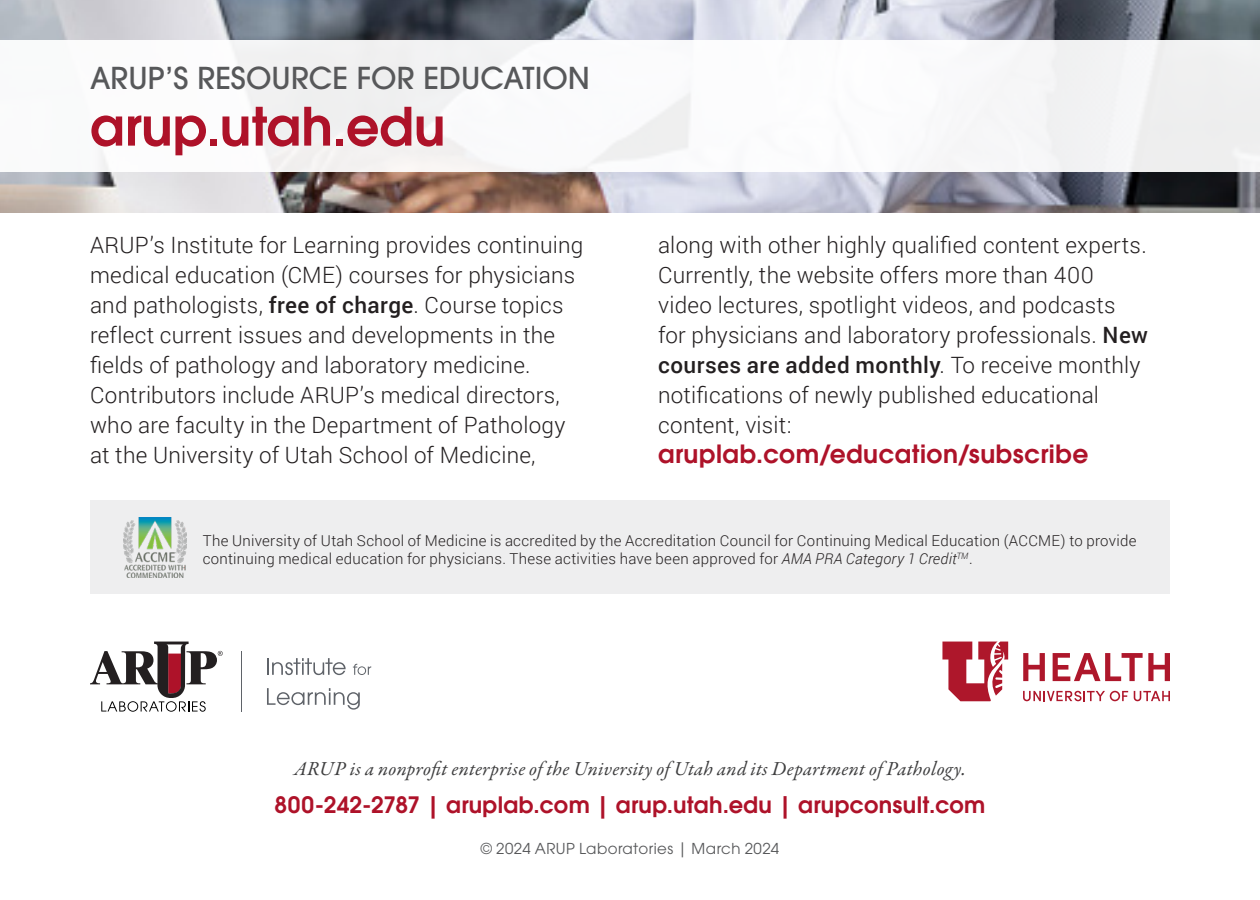
<style>
.page{position:relative;width:1260px;height:900px;background:#fff}
.page>*{position:absolute;margin:0;border:0;box-sizing:border-box;transform-origin:0 0}
.t1{font:600 52.5px "ITC Avant Garde Std";color:#ae1229}
.t2{font:500 30px "ITC Avant Garde Std";color:#57585a}
.t3{font:600 25px "ITC Avant Garde Std";letter-spacing:.02em;color:#ae1229}
.t4{font:300 22.5px/30px "Roboto";letter-spacing:.01em;color:#231f20}
.t5{font:600 22.5px "ITC Avant Garde Std";letter-spacing:.015em;color:#ae1229}
.t6{font:italic 20px "Garamond Premr Pro";letter-spacing:.015em;color:#3e3e3f}
.t7{font:300 15px/18px "Roboto";letter-spacing:.02em;color:#231f20}
.t8{font:15px "ITC Avant Garde Std";letter-spacing:.03em;color:#57585a}
.s1{font-weight:500}
.s2{font-style:italic}
</style>
<div class="page">
<img style="left:0;top:0;width:1260px;height:212px">
<div style="left:90px;top:501px;width:1080px;height:93px;background:#eeeeef"></div>
<img style="left:124px;top:518px;width:62px;height:59px">
<svg style="left:267px;top:658px;width:79px;height:17px"></svg>
<svg style="left:353px;top:664px;width:18px;height:11px"></svg>
<svg style="left:267px;top:688px;width:93px;height:22px"></svg>
<hr style="left:242px;top:651px;width:1px;height:61px;background:#5f6369">
<svg style="left:90px;top:642px;width:133px;height:70px"></svg>
<svg style="left:1023px;top:653px;width:22px;height:28px"></svg>
<svg style="left:1053px;top:653px;width:117px;height:28px"></svg>
<svg style="left:1023px;top:691px;width:105px;height:10px"></svg>
<svg style="left:1134px;top:691px;width:36px;height:10px"></svg>
<svg style="left:942px;top:642px;width:67px;height:59px"></svg>
<div style="left:0;top:41px;width:1260px;height:131px;background:#fff"></div>
<p class="t2" style="left:90px;top:59px;width:502px">ARUP’S RESOURCE FOR EDUCATION</p>
<p class="t1" style="left:90px;top:92px;width:357px">arup.utah.edu</p>
<p class="t4" style="left:90px;top:229px;width:495px">ARUP’s Institute for Learning provides continuing medical education (CME) courses for physicians and pathologists, <span class="s1">free of charge</span>. Course topics reflect current issues and developments in the fields of pathology and laboratory medicine.<br>Contributors include ARUP’s medical directors, who are faculty in the Department of Pathology at the University of Utah School of Medicine,</p>
<p class="t4" style="left:658px;top:229px;width:491px">along with other highly qualified content experts.<br>Currently, the website offers more than 400 video lectures, spotlight videos, and podcasts for physicians and laboratory professionals. <span class="s1">New courses are added monthly</span>. To receive monthly notifications of newly published educational content, visit:</p>
<p class="t3" style="left:658px;top:437px;width:432px">aruplab.com/education/subscribe</p>
<p class="t7" style="left:203px;top:531px;width:935px">The University of Utah School of Medicine is accredited by the Accreditation Council for Continuing Medical Education (ACCME) to provide continuing medical education for physicians. These activities have been approved for <span class="s2">AMA PRA Category 1 Credit</span><sup>TM</sup>.</p>
<p class="t6" style="left:294px;top:756px;width:674px">ARUP is a nonprofit enterprise of the University of Utah and its Department of Pathology.</p>
<p class="t5" style="left:275px;top:790px;width:712px">800-242-2787 | aruplab.com | arup.utah.edu | arupconsult.com</p>
<p class="t8" style="left:481px;top:839px;width:300px">© 2024 ARUP Laboratories | March 2024</p>
</div>
